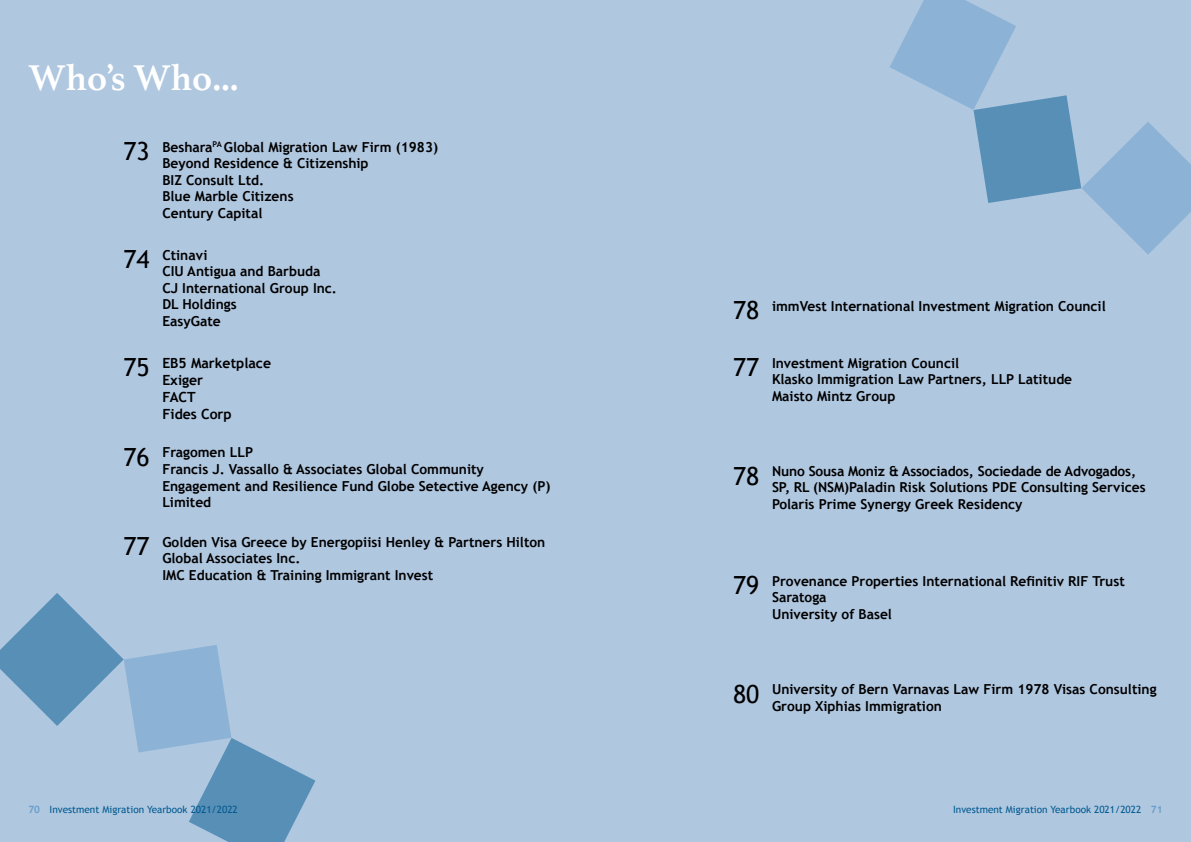
<style>
.page{position:relative;width:1191px;height:842px;background:#fff}
.page>*{position:absolute;margin:0;border:0;box-sizing:border-box;transform-origin:0 0}
.t1{font:700 37.5px "Athelas";color:#fff}
.t2{font:25px "Trebuchet MS";color:#000}
.t3{font:700 14px/16.8px "Trebuchet MS";color:#000}
.t4{font:700 13.8px/16.5px "Trebuchet MS";color:#000}
.t5{font:10px "Trebuchet MS";color:#005a8f}
.s1{font-weight:400;font-size:25px}
.s2{font-weight:700;color:#699ec9}
</style>
<div class="page">
<div style="left:595px;top:0;width:596px;height:842px;background:#b0c7e0"></div>
<div style="left:0;top:0;width:595px;height:842px;background:#b0c7e0"></div>
<svg style="left:0;top:593px;width:315px;height:249px"></svg>
<svg style="left:890px;top:0;width:301px;height:254px"></svg>
<h1 class="t1" style="left:28px;top:47px;width:212px">Who’s Who...</h1>
<p class="t4" style="left:162px;top:139px;width:277px;text-indent:-39px"><span class="s1">73</span> Beshara<sup>PA</sup> Global Migration Law Firm (1983)<br>Beyond Residence &amp; Citizenship<br>BIZ Consult Ltd.<br>Blue Marble Citizens<br>Century Capital</p>
<p class="t4" style="left:162px;top:247px;width:176px">Ctinavi<br>CIU Antigua and Barbuda<br>CJ International Group Inc.<br>DL Holdings<br>EasyGate</p>
<h2 class="t2" style="left:123px;top:245px;width:28px">74</h2>
<h2 class="t2" style="left:123px;top:353px;width:28px">75</h2>
<p class="t3" style="left:162px;top:355px;width:110px">EB5 Marketplace<br>Exiger<br>FACT<br>Fides Corp</p>
<h2 class="t2" style="left:123px;top:442px;width:28px">76</h2>
<p class="t4" style="left:162px;top:444px;width:390px">Fragomen LLP<br>Francis J. Vassallo &amp; Associates Global Community<br>Engagement and Resilience Fund Globe Setective Agency (P)<br>Limited</p>
<h2 class="t2" style="left:123px;top:532px;width:28px">77</h2>
<p class="t4" style="left:162px;top:534px;width:384px">Golden Visa Greece by Energopiisi Henley &amp; Partners Hilton<br>Global Associates Inc.<br>IMC Education &amp; Training Immigrant Invest</p>
<h2 class="t2" style="left:733px;top:295px;width:28px">78</h2>
<p class="t4" style="left:772px;top:297px;width:335px">immVest International Investment Migration Council</p>
<h2 class="t2" style="left:733px;top:353px;width:28px">77</h2>
<p class="t4" style="left:772px;top:355px;width:302px">Investment Migration Council<br>Klasko Immigration Law Partners, LLP Latitude<br>Maisto Mintz Group</p>
<h2 class="t2" style="left:733px;top:461px;width:28px">78</h2>
<p class="t4" style="left:772px;top:463px;width:375px">Nuno Sousa Moniz &amp; Associados, Sociedade de Advogados,<br>SP, RL (NSM)Paladin Risk Solutions PDE Consulting Services<br>Polaris Prime Synergy Greek Residency</p>
<h2 class="t2" style="left:733px;top:570px;width:28px">79</h2>
<p class="t4" style="left:772px;top:572px;width:354px">Provenance Properties International Refinitiv RIF Trust<br>Saratoga<br>University of Basel</p>
<h2 class="t2" style="left:733px;top:679px;width:28px">80</h2>
<p class="t4" style="left:772px;top:681px;width:386px">University of Bern Varnavas Law Firm 1978 Visas Consulting<br>Group Xiphias Immigration</p>
<p class="t5" style="left:28px;top:803px;width:211px"><span class="s2">70</span> I nvestment Migration Yearbook 2021/2022</p>
<p class="t5" style="left:953px;top:803px;width:211px">I nvestment Migration Yearbook 2021/2022 <span class="s2">71</span></p>
</div>
